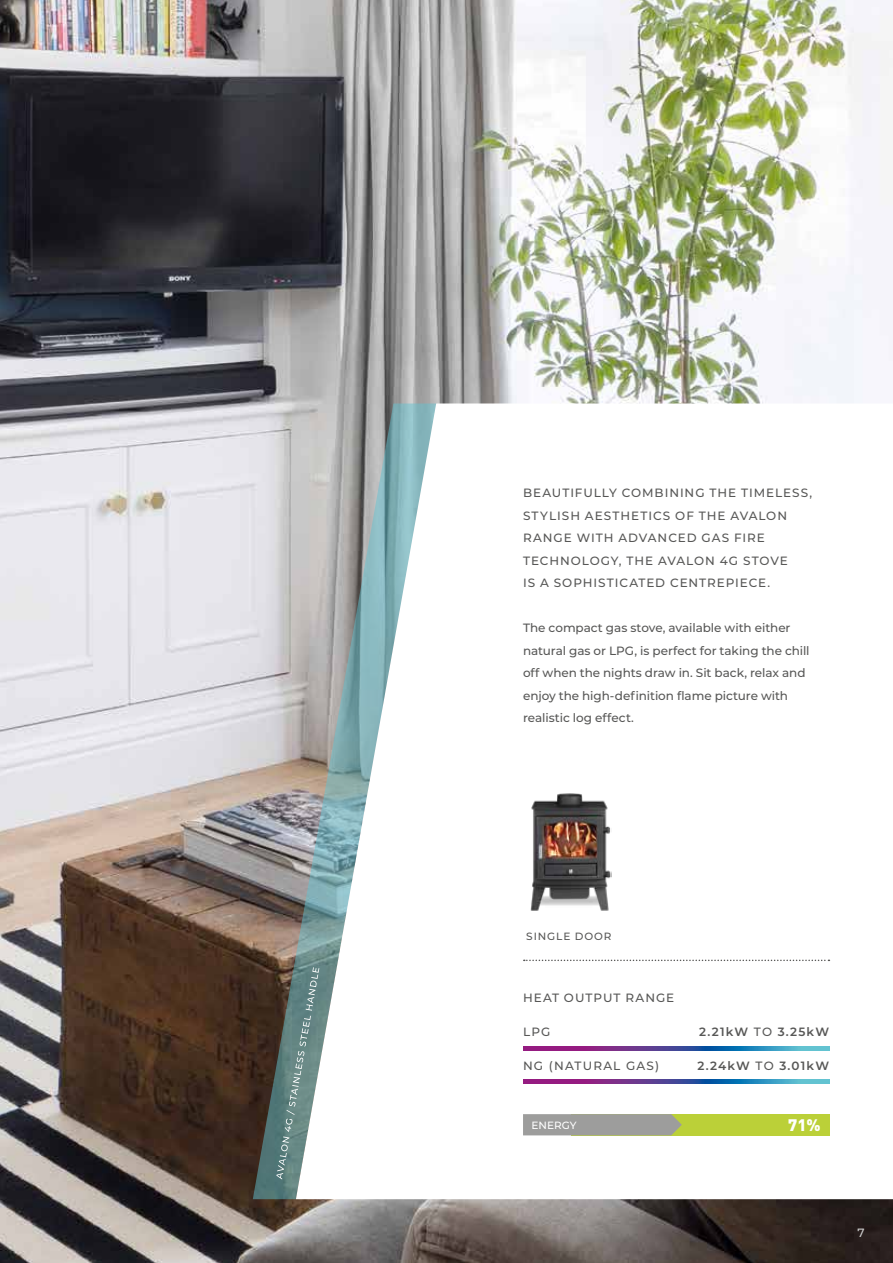
<style>
.page{position:relative;width:893px;height:1263px;background:#fff}
.page>*{position:absolute;margin:0;border:0;box-sizing:border-box;transform-origin:0 0}
.t1{font:900 16.5px "DIN";color:#fff}
.t2{font:500 12px/22.5px "Montserrat";letter-spacing:-.005em;color:#575756}
.t3{font:500 12px/22.5px "Montserrat";letter-spacing:.08em;color:#575756}
.t4{font:600 12px "Montserrat";letter-spacing:.095em;color:#575756}
.t5{font:500 12px "Montserrat";letter-spacing:.1em;color:#575756}
.t6{font:500 12px "Montserrat";letter-spacing:.035em;color:#575756}
.t7{font:500 12px "Montserrat";color:#d0d0d0}
.t8{font:500 10.5px "Montserrat";letter-spacing:.085em;color:#575756}
.t9{font:500 10.5px "Montserrat";color:#fff}
.s1{font-weight:500}
</style>
<div class="page">
<img style="left:0;top:0;width:893px;height:1263px">
<svg style="left:253px;top:403px;width:43px;height:796px;background:#a4a09e"></svg>
<svg style="left:296px;top:403px;width:597px;height:796px"></svg>
<svg style="left:276px;top:967px;width:43px;height:212px;background:#788f8c"></svg>
<svg style="left:524px;top:959px;width:305px;height:2px"></svg>
<svg style="left:525px;top:893px;width:90px;height:16px"></svg>
<img style="left:528px;top:791px;width:84px;height:122px">
<svg style="left:523px;top:1046px;width:306px;height:4px"></svg>
<svg style="left:523px;top:1079px;width:306px;height:5px;background:#5758a0"></svg>
<div style="left:571px;top:1114px;width:258px;height:21px;background:#bbd038"></div>
<svg style="left:523px;top:1114px;width:159px;height:21px;background:#9e9f98"></svg>
<p class="t3" style="left:523px;top:481px;width:291px">BEAUTIFULLY COMBINING THE TIMELESS,<br>STYLISH AESTHETICS OF THE AVALON<br>RANGE WITH ADVANCED GAS FIRE<br>TECHNOLOGY, THE AVALON 4G STOVE<br>IS A SOPHISTICATED CENTREPIECE.</p>
<p class="t2" style="left:523px;top:616px;width:288px">The compact gas stove, available with either natural gas or LPG, is perfect for taking the chill off when the nights draw in. Sit back, relax and enjoy the high-definition flame picture with realistic log effect.</p>
<p class="t8" style="left:526px;top:929px;width:87px">SINGLE DOOR</p>
<p class="t3" style="left:523px;top:986px;width:153px">HEAT OUTPUT RANGE</p>
<p class="t6" style="left:523px;top:1024px;width:29px">LPG</p>
<p class="t4" style="left:699px;top:1023px;width:131px">2.21kW <span class="s1">TO</span> 3.25kW</p>
<p class="t5" style="left:523px;top:1058px;width:138px">NG (NATURAL GAS)</p>
<p class="t4" style="left:698px;top:1057px;width:133px">2.24kW <span class="s1">TO</span> 3.01kW</p>
<p class="t9" style="left:531px;top:1118px;width:47px">ENERGY</p>
<h1 class="t1" style="left:788px;top:1114px;width:34px">71%</h1>
<p class="t7" style="left:857px;top:1224px;width:9px">7</p>
</div>
